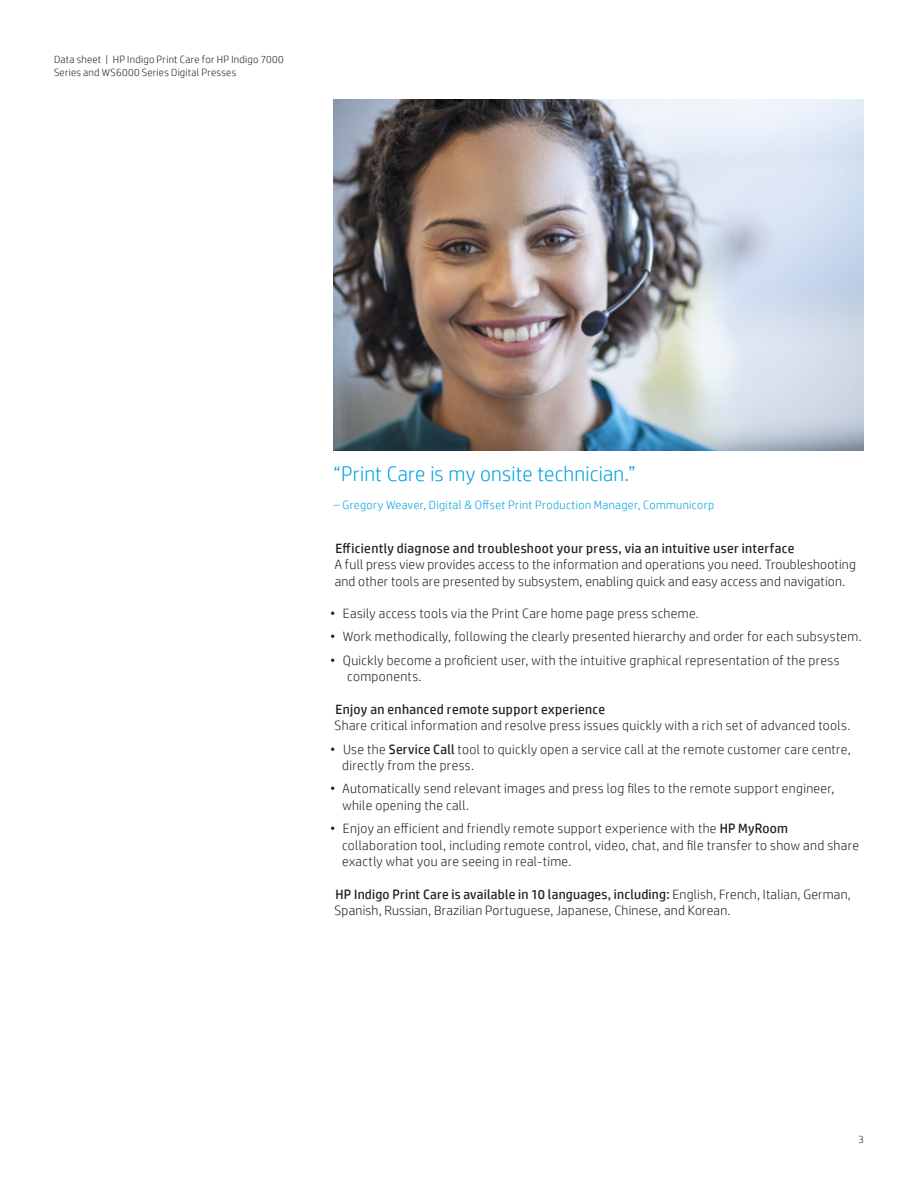
<style>
.page{position:relative;width:918px;height:1188px;background:#fff}
.page>*{position:absolute;margin:0;border:0;box-sizing:border-box;transform-origin:0 0}
.t1{font:300 21px "HP Simplified";letter-spacing:.01em;color:#00a1de}
.t2{font:300 13.5px/16.5px "HP Simplified";letter-spacing:.025em;color:#231f20}
.t3{font:13.5px "HP Simplified";letter-spacing:.025em;color:#231f20}
.t4{font:300 12px "HP Simplified";letter-spacing:.03em;color:#00a1de}
.t5{font:300 10.5px/13.5px "HP Simplified";letter-spacing:.025em;color:#231f20}
.s1{font-weight:400}
</style>
<div class="page">
<img style="left:333px;top:99px;width:531px;height:351px">
<p class="t5" style="left:54px;top:52px;width:231px">Data sheet | HP Indigo Print Care for HP Indigo 7000<br>Series and WS6000 Series Digital Presses</p>
<h1 class="t1" style="left:334px;top:460px;width:304px">“Print Care is my onsite technician.”</h1>
<p class="t4" style="left:334px;top:497px;width:382px">– Gregory Weaver, Digital &amp; Offset Print Production Manager, Communicorp</p>
<p class="t3" style="left:335px;top:539px;width:461px">Efficiently diagnose and troubleshoot your press, via an intuitive user interface</p>
<p class="t2" style="left:335px;top:556px;width:523px">A full press view provides access to the information and operations you need. Troubleshooting and other tools are presented by subsystem, enabling quick and easy access and navigation.</p>
<p class="t2" style="left:330px;top:605px;width:370px">• Easily access tools via the Print Care home page press scheme.</p>
<p class="t2" style="left:330px;top:628px;width:533px">• Work methodically, following the clearly presented hierarchy and order for each subsystem.</p>
<p class="t2" style="left:347px;top:651px;width:494px;text-indent:-17px">• Quickly become a proficient user, with the intuitive graphical representation of the press components.</p>
<p class="t3" style="left:336px;top:700px;width:271px">Enjoy an enhanced remote support experience</p>
<p class="t2" style="left:335px;top:717px;width:517px">Share critical information and resolve press issues quickly with a rich set of advanced tools.</p>
<p class="t2" style="left:342px;top:740px;width:510px;text-indent:-12px">• Use the <span class="s1">Service Call</span> tool to quickly open a service call at the remote customer care centre, directly from the press.</p>
<p class="t2" style="left:342px;top:780px;width:494px;text-indent:-12px">• Automatically send relevant images and press log files to the remote support engineer, while opening the call.</p>
<p class="t2" style="left:342px;top:820px;width:519px;text-indent:-12px">• Enjoy an efficient and friendly remote support experience with the <span class="s1">HP MyRoom </span>collaboration tool, including remote control, video, chat, and file transfer to show and share exactly what you are seeing in real-time.</p>
<p class="t2" style="left:335px;top:886px;width:518px"><span class="s1">HP Indigo Print Care is available in 10 languages, including:</span> English, French, Italian, German,<br>Spanish, Russian, Brazilian Portuguese, Japanese, Chinese, and Korean.</p>
<p class="t5" style="left:858px;top:1132px;width:7px">3</p>
</div>
